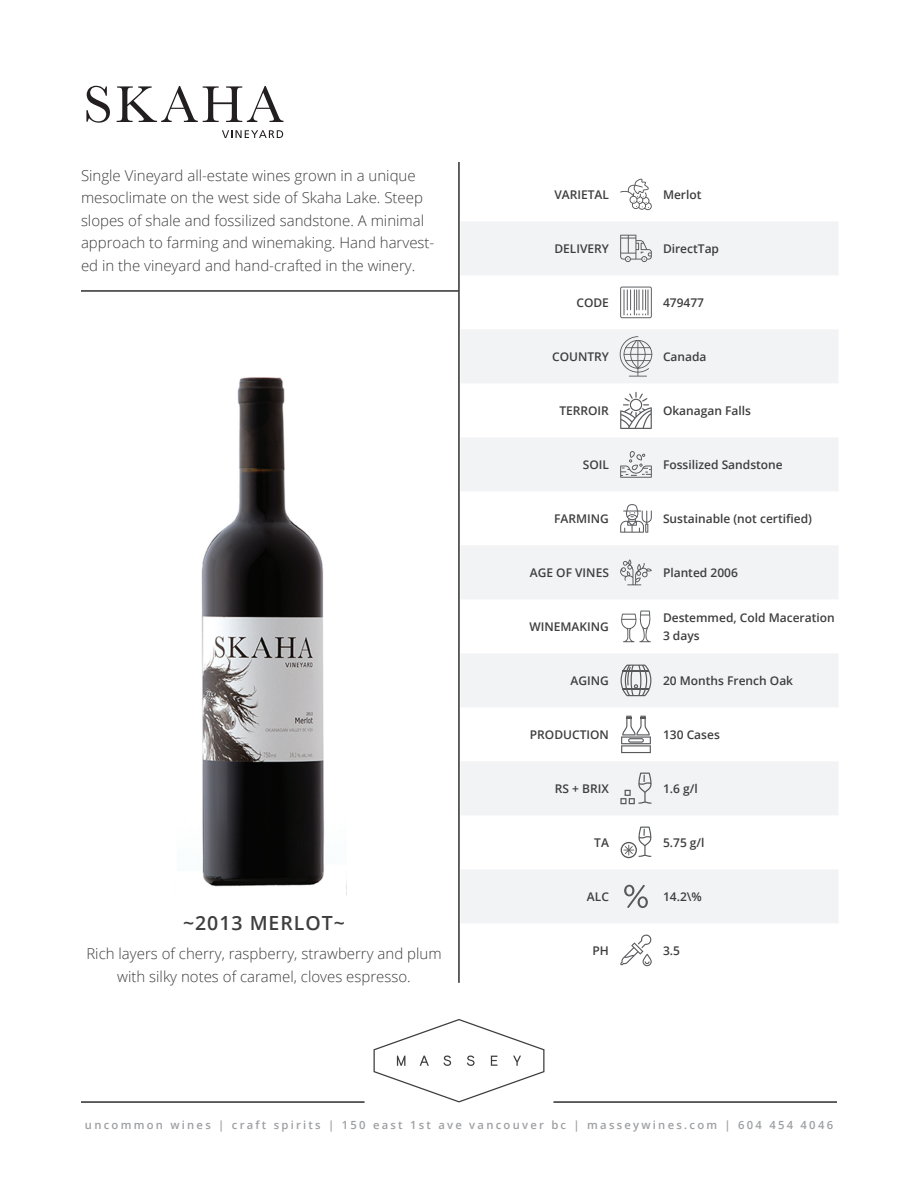
<style>
.page{position:relative;width:918px;height:1188px;background:#fff}
.page>*{position:absolute;margin:0;border:0;box-sizing:border-box;transform-origin:0 0}
.t1{font:600 19.5px "Open Sans";letter-spacing:.05em;color:#3e3e3f}
.t2{font:300 15px/22.5px "Open Sans";color:#3e3e3f}
.t3{font:600 12px/18px "Open Sans";color:#3e3e3f}
.t4{font:600 11.25px "Open Sans";letter-spacing:.2em;color:#9d9fa2}
</style>
<div class="page">
<svg style="left:374px;top:1019px;width:170px;height:83px"></svg>
<hr style="left:81px;top:1102px;width:283px;height:1px;background:#3e3e3f">
<hr style="left:554px;top:1102px;width:283px;height:1px;background:#3e3e3f">
<hr style="left:81px;top:290px;width:378px;height:1px;background:#3e3e3f">
<hr style="left:81px;top:291px;width:378px;height:1px;background:#3e3e3f">
<svg style="left:222px;top:130px;width:61px;height:8px"></svg>
<svg style="left:86px;top:86px;width:24px;height:37px"></svg>
<svg style="left:117px;top:86px;width:167px;height:36px"></svg>
<hr style="left:458px;top:162px;width:1px;height:821px;background:#3e3e3f">
<hr style="left:459px;top:162px;width:1px;height:821px;background:#3e3e3f">
<svg style="left:461px;top:222px;width:377px;height:701px;fill:#f2f3f4"></svg>
<svg style="left:620px;top:179px;width:32px;height:31px"></svg>
<svg style="left:620px;top:235px;width:32px;height:27px"></svg>
<svg style="left:620px;top:287px;width:32px;height:31px"></svg>
<svg style="left:620px;top:336px;width:32px;height:41px"></svg>
<svg style="left:620px;top:392px;width:32px;height:37px"></svg>
<svg style="left:620px;top:451px;width:32px;height:27px"></svg>
<svg style="left:620px;top:504px;width:32px;height:29px"></svg>
<svg style="left:620px;top:559px;width:32px;height:26px"></svg>
<svg style="left:620px;top:611px;width:32px;height:31px"></svg>
<svg style="left:621px;top:665px;width:30px;height:31px"></svg>
<svg style="left:621px;top:716px;width:30px;height:37px"></svg>
<svg style="left:620px;top:773px;width:32px;height:31px"></svg>
<svg style="left:621px;top:827px;width:31px;height:31px"></svg>
<svg style="left:624px;top:885px;width:24px;height:23px"></svg>
<svg style="left:620px;top:934px;width:32px;height:32px"></svg>
<img style="left:201px;top:377px;width:146px;height:519px">
<p class="t2" style="left:81px;top:163px;width:355px">Single Vineyard all-estate wines grown in a unique mesoclimate on the west side of Skaha Lake. Steep slopes of shale and fossilized sandstone. A minimal approach to farming and winemaking. Hand harvest&shy;ed in the vineyard and hand-crafted in the winery.</p>
<h1 class="t1" style="left:183px;top:909px;width:163px">~2013 MERLOT~</h1>
<p class="t3" style="left:554px;top:185px;width:56px">VARIETAL</p>
<p class="t3" style="left:663px;top:185px;width:40px">Merlot</p>
<p class="t3" style="left:554px;top:239px;width:56px">DELIVERY</p>
<p class="t3" style="left:663px;top:239px;width:58px">DirectTap</p>
<p class="t3" style="left:576px;top:293px;width:34px">CODE</p>
<p class="t3" style="left:663px;top:293px;width:43px">479477</p>
<p class="t3" style="left:552px;top:347px;width:58px">COUNTRY</p>
<p class="t3" style="left:663px;top:347px;width:45px">Canada</p>
<p class="t3" style="left:559px;top:401px;width:51px">TERROIR</p>
<p class="t3" style="left:663px;top:401px;width:90px">Okanagan Falls</p>
<p class="t3" style="left:583px;top:455px;width:28px">SOIL</p>
<p class="t3" style="left:663px;top:455px;width:121px">Fossilized Sandstone</p>
<p class="t3" style="left:554px;top:509px;width:56px">FARMING</p>
<p class="t3" style="left:663px;top:509px;width:151px">Sustainable (not certified)</p>
<p class="t3" style="left:530px;top:563px;width:81px">AGE OF VINES</p>
<p class="t3" style="left:663px;top:563px;width:76px">Planted 2006</p>
<p class="t3" style="left:529px;top:617px;width:81px">WINEMAKING</p>
<p class="t3" style="left:663px;top:608px;width:173px">Destemmed, Cold Maceration<br>3 days</p>
<p class="t3" style="left:571px;top:671px;width:40px">AGING</p>
<p class="t3" style="left:663px;top:671px;width:132px">20 Months French Oak</p>
<p class="t3" style="left:530px;top:725px;width:81px">PRODUCTION</p>
<p class="t3" style="left:663px;top:725px;width:58px">130 Cases</p>
<p class="t3" style="left:555px;top:779px;width:56px">RS + BRIX</p>
<p class="t3" style="left:663px;top:779px;width:36px">1.6 g/l</p>
<p class="t3" style="left:594px;top:833px;width:16px">TA</p>
<p class="t3" style="left:663px;top:833px;width:43px">5.75 g/l</p>
<p class="t3" style="left:587px;top:887px;width:24px">ALC</p>
<p class="t3" style="left:663px;top:887px;width:40px">14.2\%</p>
<p class="t2" style="left:86px;top:942px;width:357px">Rich layers of cherry, raspberry, strawberry and plum</p>
<p class="t3" style="left:593px;top:941px;width:18px">PH</p>
<p class="t3" style="left:663px;top:941px;width:19px">3.5</p>
<p class="t2" style="left:117px;top:965px;width:295px">with silky notes of caramel, cloves espresso.</p>
<p class="t4" style="left:85px;top:1117px;width:750px">uncommon wines | craft spirits | 150 east 1st ave vancouver bc | masseywines.com | 604 454 4046</p>
</div>
